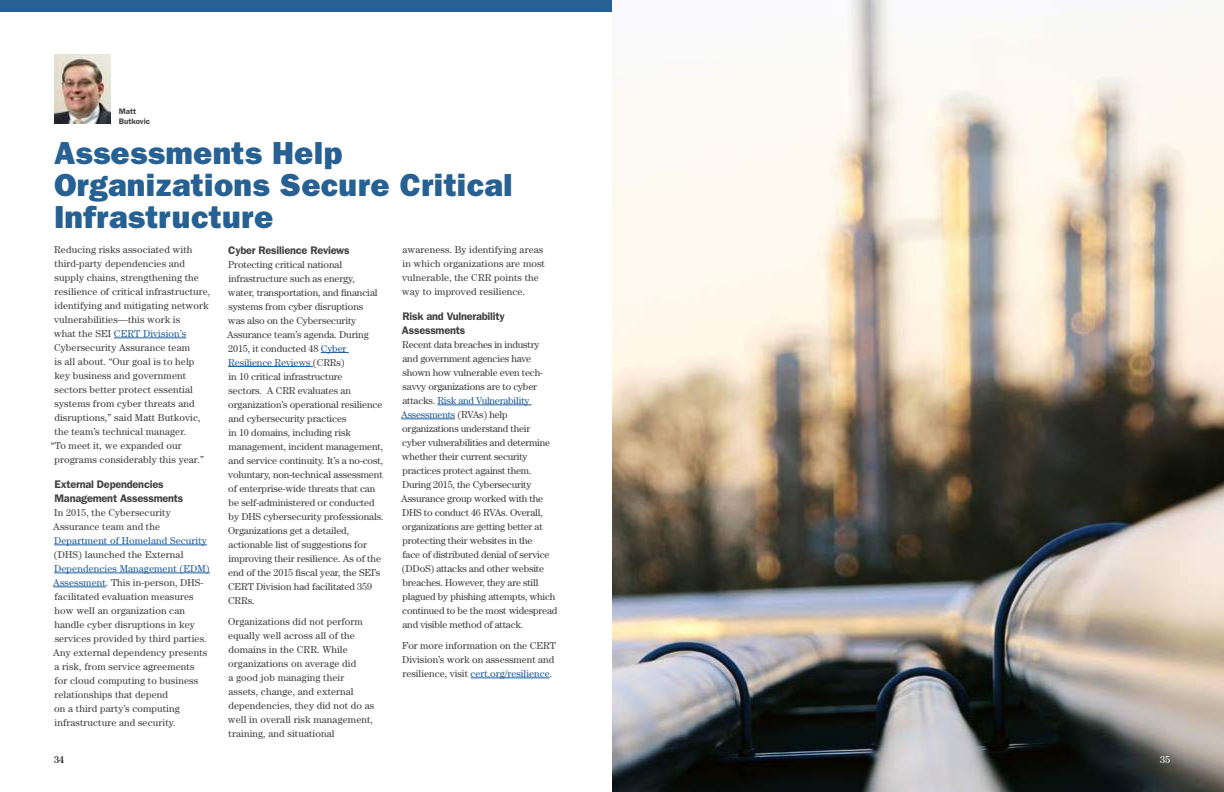
<style>
.page{position:relative;width:1224px;height:792px;background:#fff}
.page>*{position:absolute;margin:0;border:0;box-sizing:border-box;transform-origin:0 0}
.t1{font:32px/32px "ITC Franklin Gothic Std Hvy";letter-spacing:.01em;color:#276092}
.t2{font:600 11px/14px "ITC Franklin Gothic Std";letter-spacing:-.02em;color:#414042}
.t3{font:10px/14px "Century Std";letter-spacing:-.01em;color:#414042}
.t4{font:10px/14px "Century Std";letter-spacing:.01em;color:#414042}
.t5{font:10px "Century Std";letter-spacing:.01em;color:#215e9e}
.t6{font:10px "Century Std";color:#000}
.t7{font:10px "Century Std";color:#fff}
.t8{font:600 8px/10px "ITC Franklin Gothic Std";color:#414042}
.s1{color:#414042}
.s2{color:#215e9e}
</style>
<div class="page">
<hr style="left:114px;top:338px;width:72px;height:1px;background:#215e9e">
<hr style="left:54px;top:545px;width:153px;height:1px;background:#215e9e">
<hr style="left:54px;top:573px;width:156px;height:1px;background:#215e9e">
<hr style="left:53px;top:587px;width:53px;height:1px;background:#215e9e">
<svg style="left:321px;top:352px;width:28px;height:1px"></svg>
<hr style="left:228px;top:366px;width:85px;height:1px;background:#215e9e">
<hr style="left:437px;top:405px;width:95px;height:1px;background:#215e9e">
<hr style="left:401px;top:419px;width:54px;height:1px;background:#215e9e">
<hr style="left:471px;top:678px;width:79px;height:1px;background:#215e9e">
<div style="left:0;top:0;width:612px;height:12px;background:#276092"></div>
<img style="left:612px;top:0;width:612px;height:792px">
<img style="left:54px;top:54px;width:57px;height:70px">
<p class="t8" style="left:119px;top:106px;width:33px">Matt<br>Butkovic</p>
<h1 class="t1" style="left:54px;top:137px;width:460px">Assessments Help<br>Organizations Secure Critical<br>Infrastructure</h1>
<p class="t4" style="left:54px;top:242px;width:140px">Reducing risks associated with</p>
<p class="t4" style="left:55px;top:256px;width:132px">third-party dependencies and</p>
<p class="t4" style="left:55px;top:270px;width:146px">supply chains, strengthening the</p>
<p class="t4" style="left:55px;top:284px;width:157px">resilience of critical infrastructure,</p>
<p class="t4" style="left:54px;top:298px;width:156px">identifying and mitigating network</p>
<p class="t4" style="left:54px;top:312px;width:128px">vulnerabilities—this work is</p>
<p class="t5" style="left:54px;top:328px;width:134px"><span class="s1">what the SEI</span> CERT Division’s</p>
<p class="t4" style="left:54px;top:340px;width:138px">Cybersecurity Assurance team</p>
<p class="t4" style="left:54px;top:354px;width:142px">is all about. “Our goal is to help</p>
<p class="t4" style="left:54px;top:368px;width:133px">key business and government</p>
<p class="t4" style="left:55px;top:382px;width:140px">sectors better protect essential</p>
<p class="t4" style="left:55px;top:396px;width:142px">systems from cyber threats and</p>
<p class="t4" style="left:54px;top:410px;width:148px">disruptions,” said Matt Butkovic,</p>
<p class="t4" style="left:55px;top:424px;width:133px">the team’s technical manager.</p>
<p class="t4" style="left:51px;top:438px;width:132px">“To meet it, we expanded our</p>
<p class="t4" style="left:55px;top:452px;width:151px">programs considerably this year.”</p>
<p class="t2" style="left:55px;top:477px;width:130px">External Dependencies<br>Management Assessments</p>
<p class="t4" style="left:53px;top:505px;width:119px">In 2015, the Cybersecurity<br>Assurance team and the</p>
<p class="t5" style="left:54px;top:535px;width:154px">Department of Homeland Security</p>
<p class="t4" style="left:54px;top:547px;width:131px">(DHS) launched the External</p>
<p class="t4" style="left:53px;top:561px;width:158px"><span class="s2">Dependencies Management (EDM)<br>Assessment</span>. This in-person, DHS&shy;facilitated evaluation measures how well an organization can handle cyber disruptions in key services provided by third parties.<br>Any external dependency presents a risk, from service agreements<br>for cloud computing to business relationships that depend<br>on a third party’s computing infrastructure and security.</p>
<p class="t2" style="left:228px;top:243px;width:123px">Cyber Resilience Reviews</p>
<p class="t3" style="left:227px;top:257px;width:158px">Protecting critical national infrastructure such as energy,<br>water, transportation, and financial systems from cyber disruptions<br>was also on the Cybersecurity<br>Assurance team’s agenda. During<br>2015, it conducted 48 <span class="s2">Cyber<br>Resilience Reviews</span> (CRRs)<br>in 10 critical infrastructure<br>sectors. A CRR evaluates an organization’s operational resilience and cybersecurity practices<br>in 10 domains, including risk management, incident management, and service continuity. It’s a no-cost, voluntary, non-technical assessment of enterprise-wide threats that can be self-administered or conducted by DHS cybersecurity professionals.<br>Organizations get a detailed, actionable list of suggestions for improving their resilience. As of the end of the 2015 fiscal year, the SEI’s<br>CERT Division had facilitated 359<br>CRRs.</p>
<p class="t4" style="left:228px;top:614px;width:148px">Organizations did not perform equally well across all of the domains in the CRR. While organizations on average did<br>a good job managing their assets, change, and external dependencies, they did not do as well in overall risk management, training, and situational</p>
<p class="t4" style="left:402px;top:242px;width:144px">awareness. By identifying areas in which organizations are most vulnerable, the CRR points the way to improved resilience.</p>
<p class="t2" style="left:402px;top:309px;width:104px">Risk and Vulnerability<br>Assessments</p>
<p class="t3" style="left:401px;top:337px;width:158px">Recent data breaches in industry<br>and government agencies have shown how vulnerable even tech&shy;savvy organizations are to cyber attacks. <span class="s2">Risk and Vulnerability<br>Assessments</span> (RVAs) help organizations understand their<br>cyber vulnerabilities and determine whether their current security practices protect against them.<br>During 2015, the Cybersecurity<br>Assurance group worked with the<br>DHS to conduct 46 RVAs. Overall, organizations are getting better at protecting their websites in the<br>face of distributed denial of service (DDoS) attacks and other website breaches. However, they are still plagued by phishing attempts, which continued to be the most widespread and visible method of attack.</p>
<p class="t3" style="left:402px;top:638px;width:155px">For more information on the CERT<br>Division’s work on assessment and resilience, visit <span class="s2">cert.org/resilience</span>.</p>
<p class="t6" style="left:54px;top:754px;width:11px">34</p>
<p class="t7" style="left:1160px;top:754px;width:11px">35</p>
</div>
